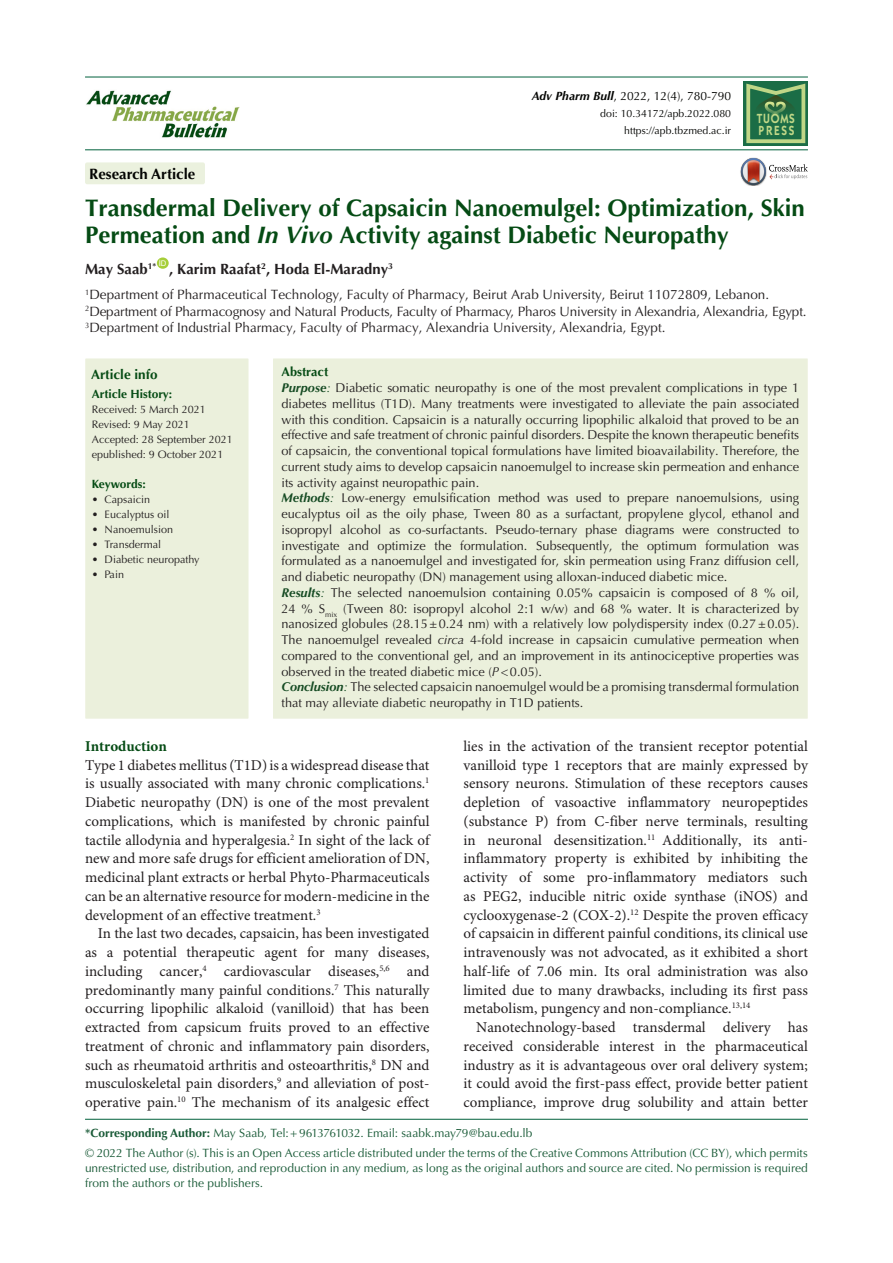
<style>
.page{position:relative;width:893px;height:1263px;background:#fff}
.page>*{position:absolute;margin:0;border:0;box-sizing:border-box;transform-origin:0 0}
.t1{font:700 24px/27px "Optima LT Std";color:#054b14}
.t2{font:15px/18.8px "Minion Pro";color:#231f20;text-align:justify}
.t3{font:700 15px "Optima LT Std";color:#040503}
.t4{font:700 15px "Minion Pro";color:#054b14}
.t5{font:700 14.85px "Optima LT Std";color:#231f20}
.t6{font:13.5px "Optima LT Std";color:#231f20}
.t7{font:700 13.5px "Optima LT Std";color:#054b14}
.t8{font:600 13.35px/11.7px "ITC Kabel Std";letter-spacing:.11em;color:#c1d888;scale:.85 1}
.t9{font:12.75px/15.8px "Optima LT Std";color:#231f20;text-align:justify}
.t10{font:700 12.75px "Optima LT Std";color:#054b14}
.t11{font:12px/15px "Optima LT Std";color:#195a37;text-align:justify}
.t12{font:12px "Optima LT Std";color:#040503}
.t13{font:700 12px "Optima LT Std";color:#054b14}
.t14{font:700 12px "Optima LT Std";letter-spacing:-.02em;color:#054b14}
.t15{font:10.8px "Optima LT Std";color:#231f20}
.t16{font:10.5px "Optima LT Std";color:#040503}
.t17{font:7.8px "Arial";color:#fff}
.s1{font-weight:700;font-style:italic}
.s2{font-style:italic}
.s3{font-weight:700;font-style:italic;color:#164b23}
.s4{font-style:italic;color:#164b23}
.s5{font-weight:700}
</style>
<div class="page">
<hr style="left:85px;top:149px;width:723px;height:1px;background:#1e7252">
<hr style="left:85px;top:76px;width:723px;height:2px;background:#1e7252">
<div style="left:157px;top:257px;width:12px;height:12px;background:#a6ce39;border-radius:50%"></div>
<div style="left:85px;top:162px;width:120px;height:22px;background:#ebf1de;border-radius:2px"></div>
<div style="left:85px;top:358px;width:164px;height:361px;background:#ebf0dc"></div>
<div style="left:273px;top:358px;width:535px;height:361px;background:#ebf0dc"></div>
<svg style="left:741px;top:158px;width:67px;height:27px"></svg>
<hr style="left:85px;top:1119px;width:723px;height:1px;background:#1e7252">
<img style="left:86px;top:90px;width:154px;height:48px">
<svg style="left:743px;top:81px;width:65px;height:65px"></svg>
<svg style="left:746px;top:84px;width:59px;height:59px;background:#478755"></svg>
<p class="t3" style="left:89px;top:165px;width:108px">Research Article</p>
<p class="t12" style="left:532px;top:89px;width:201px"><span class="s1">Adv Pharm Bull</span>, 2022, 12(4), 780-790</p>
<p class="t16" style="left:600px;top:108px;width:132px">doi: 10.34172/apb.2022.080</p>
<p class="t16" style="left:624px;top:125px;width:108px">https://apb.tbzmed.ac.ir</p>
<p class="t8" style="left:757px;top:112px;width:46px">TUOMS<br>PRESS</p>
<p class="t1" style="left:85px;top:195px;width:721px">Transdermal Delivery of Capsaicin Nanoemulgel: Optimization, Skin<br>Permeation and <span class="s2">In Vivo</span> Activity against Diabetic Neuropathy</p>
<p class="t5" style="left:85px;top:260px;width:73px">May Saab<sup>1*</sup></p>
<p class="t17" style="left:159px;top:258px;width:9px">ID</p>
<p class="t5" style="left:169px;top:260px;width:225px">, Karim Raafat<sup>2</sup>, Hoda El-Maradny<sup>3</sup></p>
<p class="t6" style="left:85px;top:287px;width:686px"><sup>1</sup>Department of Pharmaceutical Technology, Faculty of Pharmacy, Beirut Arab University, Beirut 11072809, Lebanon.</p>
<p class="t6" style="left:85px;top:303px;width:723px"><sup>2</sup>Department of Pharmacognosy and Natural Products, Faculty of Pharmacy, Pharos University in Alexandria, Alexandria, Egypt.</p>
<p class="t6" style="left:85px;top:320px;width:582px"><sup>3</sup>Department of Industrial Pharmacy, Faculty of Pharmacy, Alexandria University, Alexandria, Egypt.</p>
<p class="t7" style="left:91px;top:367px;width:68px">Article info</p>
<p class="t13" style="left:92px;top:387px;width:82px">Article History:</p>
<p class="t15" style="left:92px;top:403px;width:115px">Received: 5 March 2021</p>
<p class="t15" style="left:92px;top:418px;width:100px">Revised: 9 May 2021</p>
<p class="t15" style="left:92px;top:433px;width:143px">Accepted: 28 September 2021</p>
<p class="t15" style="left:92px;top:448px;width:133px">epublished: 9 October 2021</p>
<p class="t14" style="left:92px;top:477px;width:55px">Keywords:</p>
<p class="t15" style="left:92px;top:493px;width:60px">• Capsaicin</p>
<p class="t15" style="left:92px;top:508px;width:79px">• Eucalyptus oil</p>
<p class="t15" style="left:92px;top:523px;width:83px">• Nanoemulsion</p>
<p class="t15" style="left:92px;top:538px;width:71px">• Transdermal</p>
<p class="t15" style="left:92px;top:553px;width:109px">• Diabetic neuropathy</p>
<p class="t15" style="left:92px;top:568px;width:34px">• Pain</p>
<p class="t10" style="left:281px;top:365px;width:48px">Abstract</p>
<p class="t9" style="left:281px;top:380px;width:519px"><span class="s3">Purpose</span><span class="s4">:</span> Diabetic somatic neuropathy is one of the most prevalent complications in type 1 diabetes mellitus (T1D). Many treatments were investigated to alleviate the pain associated with this condition. Capsaicin is a naturally occurring lipophilic alkaloid that proved to be an effective and safe treatment of chronic painful disorders. Despite the known therapeutic benefits of capsaicin, the conventional topical formulations have limited bioavailability. Therefore, the current study aims to develop capsaicin nanoemulgel to increase skin permeation and enhance its activity against neuropathic pain.</p>
<p class="t9" style="left:281px;top:490px;width:519px"><span class="s3">Methods</span><span class="s4">:</span> Low-energy emulsification method was used to prepare nanoemulsions, using eucalyptus oil as the oily phase, Tween 80 as a surfactant, propylene glycol, ethanol and isopropyl alcohol as co-surfactants. Pseudo-ternary phase diagrams were constructed to investigate and optimize the formulation. Subsequently, the optimum formulation was formulated as a nanoemulgel and investigated for, skin permeation using Franz diffusion cell, and diabetic neuropathy (DN) management using alloxan-induced diabetic mice.</p>
<p class="t9" style="left:281px;top:585px;width:519px"><span class="s3">Results</span><span class="s4">:</span> The selected nanoemulsion containing 0.05% capsaicin is composed of 8 % oil, 24 % S<sub>mix</sub> (Tween 80: isopropyl alcohol 2:1 w/w) and 68 % water. It is characterized by nanosized globules (28.15±0.24 nm) with a relatively low polydispersity index (0.27±0.05).<br>The nanoemulgel revealed <span class="s2">circa</span> 4-fold increase in capsaicin cumulative permeation when compared to the conventional gel, and an improvement in its antinociceptive properties was observed in the treated diabetic mice (<span class="s2">P</span>&lt;0.05).</p>
<p class="t9" style="left:281px;top:679px;width:519px"><span class="s3">Conclusion</span><span class="s4">:</span> The selected capsaicin nanoemulgel would be a promising transdermal formulation that may alleviate diabetic neuropathy in T1D patients.</p>
<p class="t2" style="left:463px;top:737px;width:346px">lies in the activation of the transient receptor potential vanilloid type 1 receptors that are mainly expressed by sensory neurons. Stimulation of these receptors causes depletion of vasoactive inflammatory neuropeptides (substance P) from C-fiber nerve terminals, resulting in neuronal desensitization.<sup>11</sup> Additionally, its anti&shy;inflammatory property is exhibited by inhibiting the activity of some pro-inflammatory mediators such as PEG2, inducible nitric oxide synthase (iNOS) and cyclooxygenase-2 (COX-2).<sup>12</sup> Despite the proven efficacy of capsaicin in different painful conditions, its clinical use intravenously was not advocated, as it exhibited a short half-life of 7.06 min. Its oral administration was also limited due to many drawbacks, including its first pass metabolism, pungency and non-compliance.<sup>13,14</sup></p>
<p class="t2" style="left:463px;top:1018px;width:346px;text-indent:13px">Nanotechnology-based transdermal delivery has received considerable interest in the pharmaceutical industry as it is advantageous over oral delivery system; it could avoid the first-pass effect, provide better patient compliance, improve drug solubility and attain better</p>
<p class="t11" style="left:85px;top:1126px;width:449px"><span class="s5">*Corresponding Author:</span> May Saab, Tel:+9613761032. Email: saabk.may79@bau.edu.lb</p>
<p class="t11" style="left:85px;top:1145px;width:724px">© 2022 The Author (s). This is an Open Access article distributed under the terms of the Creative Commons Attribution (CC BY), which permits unrestricted use, distribution, and reproduction in any medium, as long as the original authors and source are cited. No permission is required from the authors or the publishers.</p>
<p class="t4" style="left:85px;top:735px;width:83px">Introduction</p>
<p class="t2" style="left:85px;top:756px;width:346px">Type 1 diabetes mellitus (T1D) is a widespread disease that is usually associated with many chronic complications.<sup>1<br></sup>Diabetic neuropathy (DN) is one of the most prevalent complications, which is manifested by chronic painful tactile allodynia and hyperalgesia.<sup>2</sup> In sight of the lack of new and more safe drugs for efficient amelioration of DN, medicinal plant extracts or herbal Phyto-Pharmaceuticals can be an alternative resource for modern-medicine in the development of an effective treatment.<sup>3</sup></p>
<p class="t2" style="left:85px;top:925px;width:346px;text-indent:13px">In the last two decades, capsaicin, has been investigated as a potential therapeutic agent for many diseases, including cancer,<sup>4</sup> cardiovascular diseases,<sup>5,6</sup> and predominantly many painful conditions.<sup>7</sup> This naturally occurring lipophilic alkaloid (vanilloid) that has been extracted from capsicum fruits proved to an effective treatment of chronic and inflammatory pain disorders, such as rheumatoid arthritis and osteoarthritis,<sup>8</sup> DN and musculoskeletal pain disorders,<sup>9</sup> and alleviation of post&shy;operative pain.<sup>10</sup> The mechanism of its analgesic effect</p>
</div>
